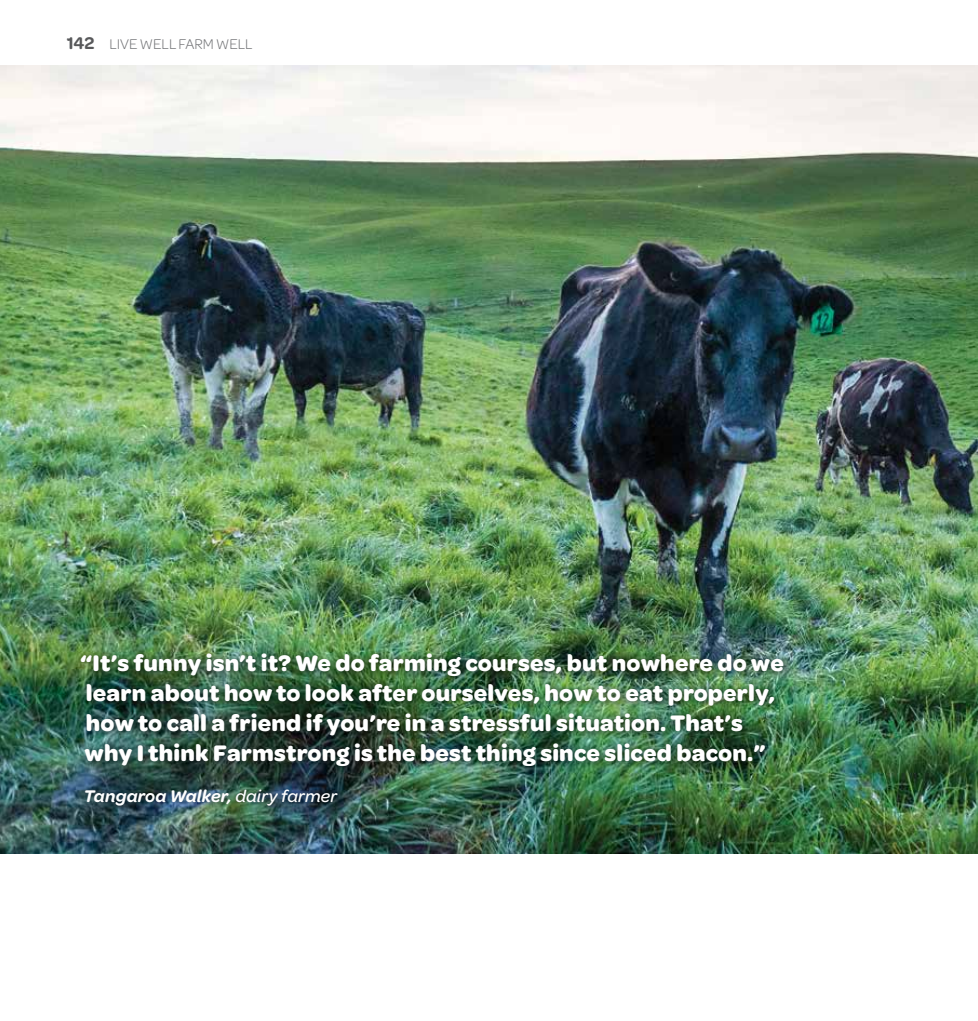
<style>
.page{position:relative;width:978px;height:1021px;background:#fff}
.page>*{position:absolute;margin:0;border:0;box-sizing:border-box;transform-origin:0 0}
.t1{font:700 24px/30px "Omnes";letter-spacing:.01em;color:#fff}
.t2{font:italic 600 18px "Omnes";letter-spacing:.01em;color:#fff}
.t3{font:300 15px "Omnes";color:#6d6e71}
.s1{font-weight:600;font-size:18px;color:#58595b}
.s2{font-weight:500}
</style>
<div class="page">
<img style="left:0;top:66px;width:978px;height:787px">
<div style="left:75px;top:647px;width:718px;height:167px;background:#000;opacity:.75"></div>
<p class="t3" style="left:67px;top:34px;width:187px"><span class="s1">142</span> LIVE WELL FARM WELL</p>
<p class="t1" style="left:81px;top:646px;width:705px">“It’s funny isn’t it? We do farming courses, but nowhere do we learn about how to look after ourselves, how to eat properly, how to call a friend if you’re in a stressful situation. That’s why I think Farmstrong is the best thing since sliced bacon.”</p>
<p class="t2" style="left:84px;top:783px;width:255px">Tangaroa Walker, <span class="s2">dairy farmer</span></p>
</div>
